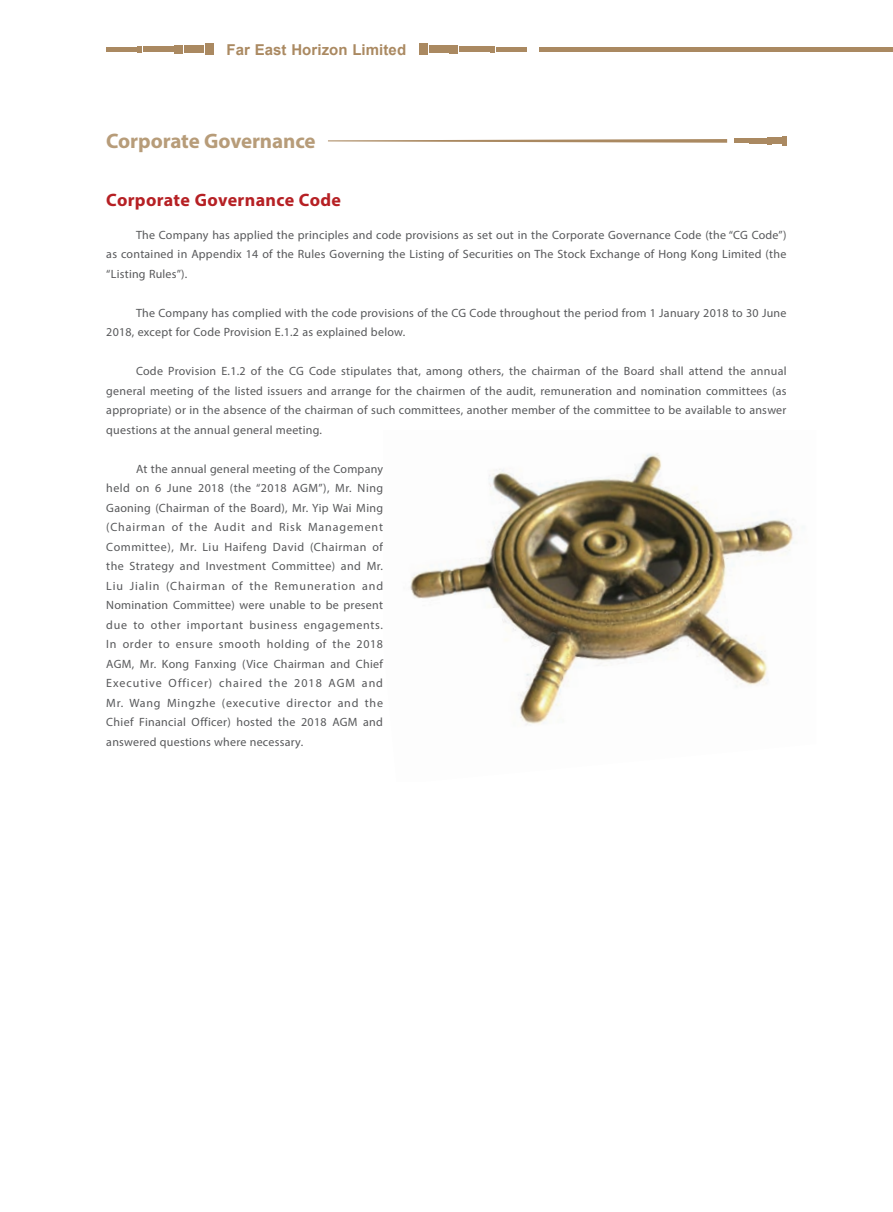
<style>
.page{position:relative;width:893px;height:1212px;background:#fff}
.page>*{position:absolute;margin:0;border:0;box-sizing:border-box;transform-origin:0 0}
.t1{font:700 21px "Myriad Pro";letter-spacing:-.005em;color:#b79c79}
.t2{font:700 18px "Myriad Pro";letter-spacing:.02em;color:#b62024}
.t3{font:700 15px "Arial";letter-spacing:.005em;color:#aa8961}
.t4{font:12px/19.5px "Myriad Pro";letter-spacing:.02em;color:#57585a;text-align:justify}
</style>
<div class="page">
<div style="left:205px;top:44px;width:9px;height:11px;background:#aa8961"></div>
<div style="left:174px;top:45px;width:9px;height:9px;background:#aa8961"></div>
<svg style="left:138px;top:46px;width:4px;height:7px"></svg>
<div style="left:184px;top:45px;width:20px;height:8px;background:#aa8961"></div>
<div style="left:143px;top:46px;width:30px;height:6px;background:#aa8961"></div>
<div style="left:106px;top:47px;width:30px;height:5px;background:#aa8961"></div>
<div style="left:419px;top:44px;width:8px;height:11px;background:#aa8961"></div>
<div style="left:450px;top:45px;width:8px;height:9px;background:#aa8961"></div>
<svg style="left:490px;top:46px;width:5px;height:7px"></svg>
<div style="left:429px;top:45px;width:20px;height:8px;background:#aa8961"></div>
<div style="left:459px;top:46px;width:30px;height:6px;background:#aa8961"></div>
<div style="left:496px;top:47px;width:30px;height:5px;background:#aa8961"></div>
<div style="left:539px;top:47px;width:354px;height:5px;background:#aa8961"></div>
<hr style="left:734px;top:139px;width:15px;height:4px;background:#aa8961">
<div style="left:782px;top:136px;width:5px;height:10px;background:#aa8961"></div>
<svg style="left:768px;top:137px;width:4px;height:8px"></svg>
<svg style="left:750px;top:138px;width:2px;height:6px"></svg>
<div style="left:772px;top:138px;width:10px;height:6px;background:#aa8961"></div>
<div style="left:752px;top:138px;width:15px;height:5px;background:#aa8961"></div>
<svg style="left:328px;top:139px;width:399px;height:4px"></svg>
<img style="left:410px;top:453px;width:384px;height:272px">
<p class="t3" style="left:227px;top:39px;width:181px">Far East Horizon Limited</p>
<h1 class="t1" style="left:106px;top:127px;width:211px">Corporate Governance</h1>
<h2 class="t2" style="left:106px;top:189px;width:236px">Corporate Governance Code</h2>
<p class="t4" style="left:106px;top:225px;width:682px;text-indent:30px">The Company has applied the principles and code provisions as set out in the Corporate Governance Code (the “CG Code”) as contained in Appendix 14 of the Rules Governing the Listing of Securities on The Stock Exchange of Hong Kong Limited (the “Listing Rules”).</p>
<p class="t4" style="left:106px;top:303px;width:682px;text-indent:30px">The Company has complied with the code provisions of the CG Code throughout the period from 1 January 2018 to 30 June<br>2018, except for Code Provision E.1.2 as explained below.</p>
<p class="t4" style="left:106px;top:361px;width:682px;text-indent:30px">Code Provision E.1.2 of the CG Code stipulates that, among others, the chairman of the Board shall attend the annual general meeting of the listed issuers and arrange for the chairmen of the audit, remuneration and nomination committees (as appropriate) or in the absence of the chairman of such committees, another member of the committee to be available to answer questions at the annual general meeting.</p>
<p class="t4" style="left:106px;top:459px;width:278px;text-indent:30px">At the annual general meeting of the Company held on 6 June 2018 (the “2018 AGM”), Mr. Ning Gaoning (Chairman of the Board), Mr. Yip Wai Ming (Chairman of the Audit and Risk Management Committee), Mr. Liu Haifeng David (Chairman of the Strategy and Investment Committee) and Mr.<br>Liu Jialin (Chairman of the Remuneration and Nomination Committee) were unable to be present due to other important business engagements.<br>In order to ensure smooth holding of the 2018<br>AGM, Mr. Kong Fanxing (Vice Chairman and Chief Executive Officer) chaired the 2018 AGM and Mr. Wang Mingzhe (executive director and the Chief Financial Officer) hosted the 2018 AGM and answered questions where necessary.</p>
</div>
